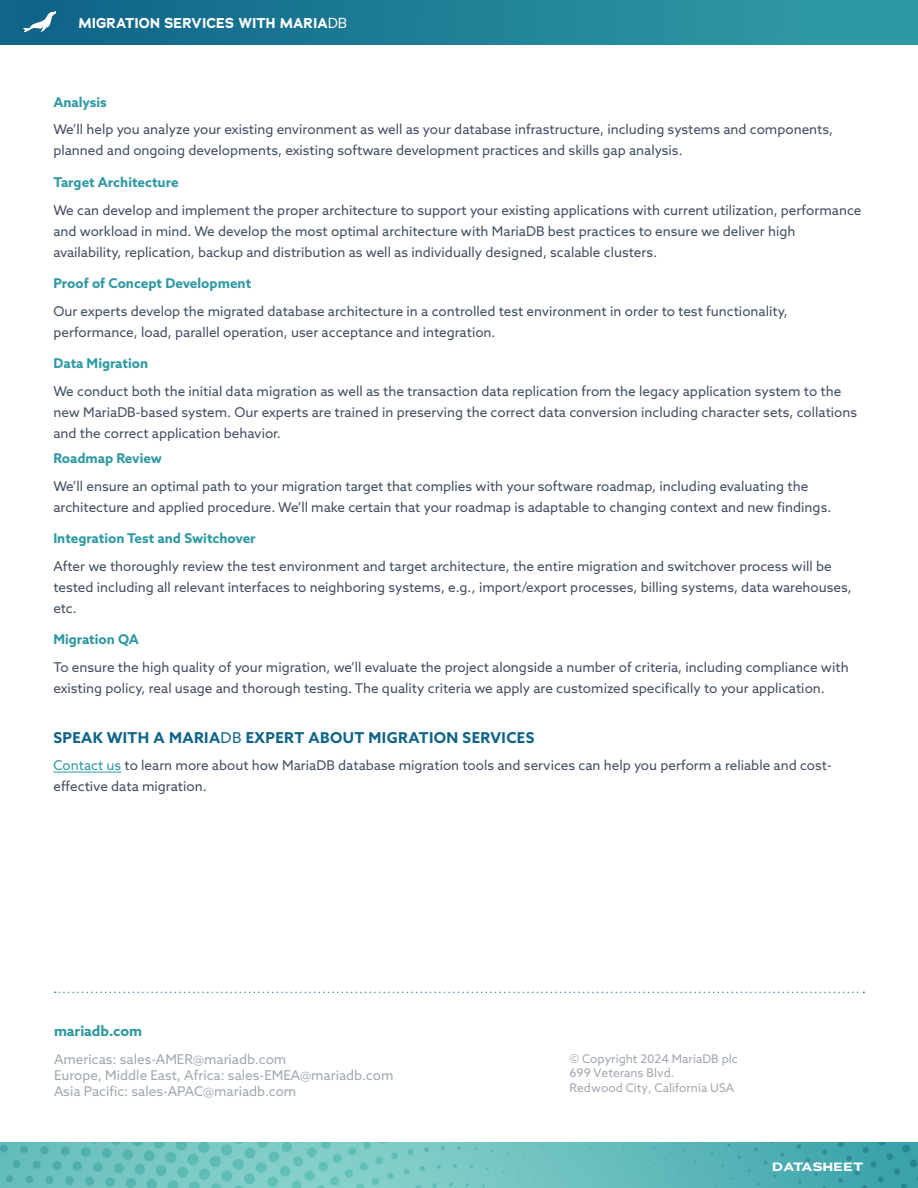
<style>
.page{position:relative;width:918px;height:1188px;background:#fff}
.page>*{position:absolute;margin:0;border:0;box-sizing:border-box;transform-origin:0 0}
.body{font:700 15px "Azo Sans";letter-spacing:.025em;color:#0e6488}
.cover_title{font:700 14.25px "Adrianna";letter-spacing:.005em;color:#fff}
.t1{font:700 14.25px "Azo Sans";color:#2f99a3}
.body-2{font:13.5px/21px "Azo Sans";color:#424f62}
.body-3{font:700 13.5px "Azo Sans";color:#2e99a3}
.t2{font:12px/14.4px "Azo Sans";color:#424f62}
.t3{font:700 12px "Adrianna Extended";letter-spacing:.015em;color:#fff}
.s1{font-weight:400}
.s2{color:#2e99a3}
</style>
<div class="page">
<hr style="left:53px;top:772px;width:68px;height:1px;background:#2e99a3">
<svg style="left:55px;top:992px;width:809px;height:1px"></svg>
<img style="left:0;top:1143px;width:918px;height:45px">
<div style="left:0;top:0;width:918px;height:45px;background:linear-gradient(to right,#0d6387,#329ea6)"></div>
<img style="left:24px;top:11px;width:31px;height:21px">
<p class="cover_title" style="left:79px;top:14px;width:270px">MIGRATION SERVICES WITH MARIA<span class="s1">DB</span></p>
<p class="body-3" style="left:53px;top:93px;width:55px">Analysis</p>
<p class="body-2" style="left:53px;top:119px;width:781px">We’ll help you analyze your existing environment as well as your database infrastructure, including systems and components, planned and ongoing developments, existing software development practices and skills gap analysis.</p>
<p class="body-3" style="left:53px;top:173px;width:127px">Target Architecture</p>
<p class="body-2" style="left:53px;top:199px;width:810px">We can develop and implement the proper architecture to support your existing applications with current utilization, performance and workload in mind. We develop the most optimal architecture with MariaDB best practices to ensure we deliver high availability, replication, backup and distribution as well as individually designed, scalable clusters.</p>
<p class="body-3" style="left:53px;top:274px;width:199px">Proof of Concept Development</p>
<p class="body-2" style="left:53px;top:300px;width:736px">Our experts develop the migrated database architecture in a controlled test environment in order to test functionality, performance, load, parallel operation, user acceptance and integration.</p>
<p class="body-3" style="left:53px;top:355px;width:96px">Data Migration</p>
<p class="body-2" style="left:53px;top:381px;width:805px">We conduct both the initial data migration as well as the transaction data replication from the legacy application system to the new MariaDB-based system. Our experts are trained in preserving the correct data conversion including character sets, collations and the correct application behavior.</p>
<p class="body-3" style="left:53px;top:449px;width:110px">Roadmap Review</p>
<p class="body-2" style="left:53px;top:475px;width:779px">We’ll ensure an optimal path to your migration target that complies with your software roadmap, including evaluating the architecture and applied procedure. We’ll make certain that your roadmap is adaptable to changing context and new findings.</p>
<p class="body-3" style="left:53px;top:529px;width:204px">Integration Test and Switchover</p>
<p class="body-2" style="left:53px;top:555px;width:800px">After we thoroughly review the test environment and target architecture, the entire migration and switchover process will be tested including all relevant interfaces to neighboring systems, e.g., import/export processes, billing systems, data warehouses, etc.</p>
<p class="body-3" style="left:53px;top:631px;width:87px">Migration QA</p>
<p class="body-2" style="left:53px;top:657px;width:797px">To ensure the high quality of your migration, we’ll evaluate the project alongside a number of criteria, including compliance with existing policy, real usage and thorough testing. The quality criteria we apply are customized specifically to your application.</p>
<p class="body" style="left:53px;top:727px;width:482px">SPEAK WITH A MARIA<span class="s1">DB</span> EXPERT ABOUT MIGRATION SERVICES</p>
<p class="body-2" style="left:53px;top:755px;width:780px"><span class="s2">Contact us</span> to learn more about how MariaDB database migration tools and services can help you perform a reliable and cost&shy;effective data migration.</p>
<p class="t1" style="left:54px;top:1022px;width:90px">mariadb.com</p>
<p class="body-2" style="left:54px;top:1051px;width:341px;line-height:16.2px">Americas: sales-AMER@mariadb.com<br>Europe, Middle East, Africa: sales-EMEA@mariadb.com<br>Asia Pacific: sales-APAC@mariadb.com</p>
<p class="t2" style="left:569px;top:1051px;width:170px">© Copyright 2024 MariaDB plc<br>699 Veterans Blvd.<br>Redwood City, California USA</p>
<p class="t3" style="left:772px;top:1159px;width:92px">DATASHEET</p>
</div>
